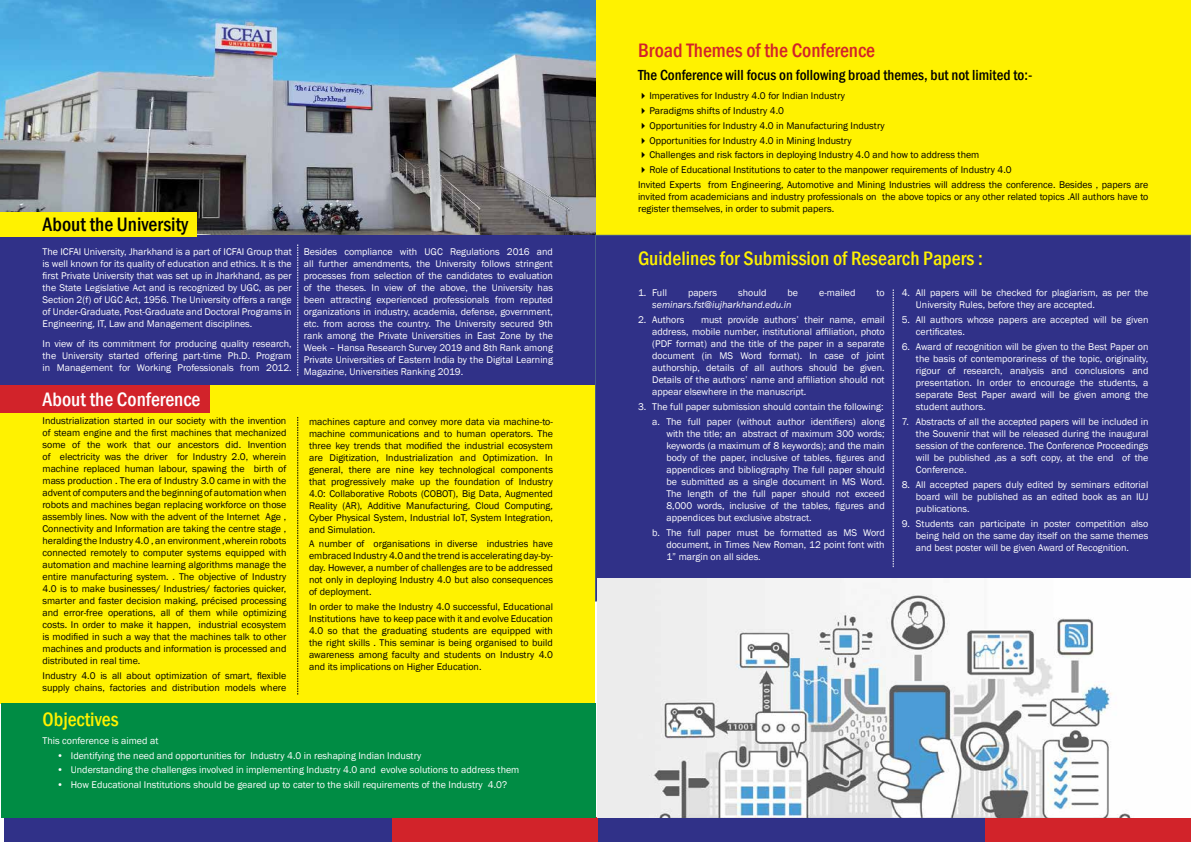
<style>
.page{position:relative;width:1191px;height:842px;background:#fff}
.page>*{position:absolute;margin:0;border:0;box-sizing:border-box;transform-origin:0 0}
.t1{font:500 condensed 20px "Franklin Gothic";color:#fff200}
.t2{font:500 condensed 20px "Franklin Gothic";color:#d2232a}
.t3{font:500 condensed 20px "Franklin Gothic";color:#fff}
.t4{font:500 condensed 20px "Franklin Gothic";color:#000}
.t5{font:500 condensed 15px "Franklin Gothic";color:#000}
.t6{font:10px/12px "Franklin Gothic";color:#fff;text-align:justify}
.t7{font:10px/12px "Franklin Gothic";color:#000;text-align:justify}
.t8{font:italic 10px "Franklin Gothic";color:#fff}
</style>
<div class="page">
<div style="left:597px;top:818px;width:528px;height:24px;background:#303188"></div>
<div style="left:985px;top:818px;width:206px;height:24px;background:#d2232a"></div>
<div style="left:4px;top:818px;width:528px;height:24px;background:#303188"></div>
<div style="left:392px;top:818px;width:205px;height:24px;background:#d2232a"></div>
<div style="left:596px;top:0;width:595px;height:235px;background:#fff200"></div>
<img style="left:0;top:0;width:595px;height:235px">
<div style="left:0;top:235px;width:595px;height:150px;background:#303188"></div>
<div style="left:0;top:385px;width:595px;height:319px;background:#fff200"></div>
<div style="left:0;top:385px;width:210px;height:28px;background:#d2232a"></div>
<div style="left:595px;top:235px;width:596px;height:366px;background:#303188"></div>
<div style="left:0;top:704px;width:595px;height:114px;background:#008c44"></div>
<div style="left:0;top:213px;width:197px;height:24px;background:#fff200"></div>
<svg style="left:297px;top:244px;width:1px;height:132px"></svg>
<svg style="left:297px;top:417px;width:1px;height:277px"></svg>
<img style="left:597px;top:578px;width:594px;height:240px">
<svg style="left:893px;top:289px;width:1px;height:278px"></svg>
<h1 class="t4" style="left:43px;top:211px;width:147px">About the University</h1>
<p class="t6" style="left:43px;top:246px;width:251px">The ICFAI University, Jharkhand is a part of ICFAI Group that is well known for its quality of education and ethics. It is the first Private University that was set up in Jharkhand, as per the State Legislative Act and is recognized by UGC, as per Section 2(f) of UGC Act, 1956. The University offers a range of Under-Graduate, Post-Graduate and Doctoral Programs in Engineering, IT, Law and Management disciplines.</p>
<p class="t6" style="left:43px;top:338px;width:251px">In view of its commitment for producing quality research, the University started offering part-time Ph.D. Program in Management for Working Professionals from 2012.</p>
<h1 class="t3" style="left:43px;top:386px;width:159px">About the Conference</h1>
<p class="t7" style="left:43px;top:415px;width:245px">Industrialization started in our society with the invention of steam engine and the first machines that mechanized some of the work that our ancestors did. Invention of electricity was the driver for Industry 2.0, wherein machine replaced human labour, spawing the birth of mass production . The era of Industry 3.0 came in with the advent of computers and the beginning of automation when robots and machines began replacing workforce on those assembly lines. Now with the advent of the Internet Age , Connectivity and Information are taking the centre stage , heralding the Industry 4.0 , an environment ,wherein robots connected remotely to computer systems equipped with automation and machine learning algorithms manage the entire manufacturing system. . The objective of Industry 4.0 is to make businesses/ Industries/ factories quicker, smarter and faster decision making, précised processing and error-free operations, all of them while optimizing costs. In order to make it happen, industrial ecosystem is modified in such a way that the machines talk to other machines and products and information is processed and distributed in real time.</p>
<p class="t7" style="left:43px;top:670px;width:245px">Industry 4.0 is all about optimization of smart, flexible supply chains, factories and distribution models where</p>
<p class="t6" style="left:304px;top:246px;width:251px">Besides compliance with UGC Regulations 2016 and all further amendments, the University follows stringent processes from selection of the candidates to evaluation of the theses. In view of the above, the University has been attracting experienced professionals from reputed organizations in industry, academia, defense, government, etc. from across the country. The University secured 9th rank among the Private Universities in East Zone by the Week – Hansa Research Survey 2019 and 8th Rank among Private Universities of Eastern India by the Digital Learning Magazine, Universities Ranking 2019.</p>
<p class="t7" style="left:309px;top:415px;width:245px">machines capture and convey more data via machine-to&shy;machine communications and to human operators. The three key trends that modified the industrial ecosystem are Digitization, Industrialization and Optimization. In general, there are nine key technological components that progressively make up the foundation of Industry 4.0: Collaborative Robots (COBOT), Big Data, Augmented Reality (AR), Additive Manufacturing, Cloud Computing, Cyber Physical System, Industrial IoT, System Integration, and Simulation.</p>
<p class="t7" style="left:309px;top:538px;width:245px">A number of organisations in diverse industries have embraced Industry 4.0 and the trend is accelerating day-by&shy;day. However, a number of challenges are to be addressed not only in deploying Industry 4.0 but also consequences of deployment.</p>
<p class="t7" style="left:309px;top:601px;width:245px">In order to make the Industry 4.0 successful, Educational Institutions have to keep pace with it and evolve Education 4.0 so that the graduating students are equipped with the right skills . This seminar is being organised to build awareness among faculty and students on Industry 4.0 and its implications on Higher Education.</p>
<h1 class="t1" style="left:43px;top:706px;width:78px">Objectives</h1>
<p class="t6" style="left:43px;top:735px;width:117px">This conference is aimed at</p>
<p class="t6" style="left:57px;top:749px;width:366px">• Identifying the need and opportunities for Industry 4.0 in reshaping Indian Industry</p>
<p class="t6" style="left:57px;top:764px;width:464px">• Understanding the challenges involved in implementing Industry 4.0 and evolve solutions to address them</p>
<p class="t6" style="left:57px;top:779px;width:452px">• How Educational Institutions should be geared up to cater to the skill requirements of the Industry 4.0?</p>
<h1 class="t2" style="left:638px;top:37px;width:239px">Broad Themes of the Conference</h1>
<h2 class="t5" style="left:638px;top:65px;width:396px">The Conference will focus on following broad themes, but not limited to:-</h2>
<p class="t7" style="left:638px;top:90px;width:209px">✔Imperatives for Industry 4.0 for Indian Industry</p>
<p class="t7" style="left:638px;top:105px;width:148px">✔Paradigms shifts of Industry 4.0</p>
<p class="t7" style="left:638px;top:120px;width:248px">✔Opportunities for Industry 4.0 in Manufacturing Industry</p>
<p class="t7" style="left:638px;top:134px;width:215px">✔Opportunities for Industry 4.0 in Mining Industry</p>
<p class="t7" style="left:638px;top:149px;width:343px">✔Challenges and risk factors in deploying Industry 4.0 and how to address them</p>
<p class="t7" style="left:638px;top:163px;width:512px;line-height:14.8px">✔Role of Educational Institutions to cater to the manpower requirements of Industry 4.0<br>Invited Experts from Engineering, Automotive and Mining Industries will address the conference. Besides , papers are</p>
<p class="t7" style="left:638px;top:191px;width:512px">invited from academicians and industry professionals on the above topics or any other related topics .All authors have to register themselves, in order to submit papers.</p>
<h1 class="t1" style="left:638px;top:245px;width:346px">Guidelines for Submission of Research Papers :</h1>
<p class="t6" style="left:638px;top:287px;width:30px">1. Full</p>
<p class="t6" style="left:688px;top:287px;width:31px">papers</p>
<p class="t6" style="left:738px;top:287px;width:30px">should</p>
<p class="t6" style="left:787px;top:287px;width:12px">be</p>
<p class="t6" style="left:819px;top:287px;width:38px">e-mailed</p>
<p class="t6" style="left:876px;top:287px;width:10px">to</p>
<p class="t8" style="left:652px;top:299px;width:141px">seminars.fst@iujharkhand.edu.in</p>
<p class="t6" style="left:638px;top:314px;width:48px">2. Authors</p>
<p class="t6" style="left:652px;top:314px;width:234px;text-indent:49px">must provide authors’ their name, email address, mobile number, institutional affiliation, photo (PDF format) and the title of the paper in a separate document (in MS Word format). In case of joint authorship, details of all authors should be given.<br>Details of the authors’ name and affiliation should not appear elsewhere in the manuscript.</p>
<p class="t6" style="left:638px;top:400px;width:248px;line-height:14.8px;text-align:right">3. The full paper submission should contain the following: a. The full paper (without author identifiers) along</p>
<p class="t6" style="left:666px;top:428px;width:220px">with the title; an abstract of maximum 300 words; keywords (a maximum of 8 keywords); and the main body of the paper, inclusive of tables, figures and appendices and bibliography The full paper should be submitted as a single document in MS Word.<br>The length of the full paper should not exceed 8,000 words, inclusive of the tables, figures and appendices but exclusive abstract.</p>
<p class="t6" style="left:666px;top:527px;width:220px;text-indent:-14px">b. The full paper must be formatted as MS Word document, in Times New Roman, 12 point font with 1” margin on all sides.</p>
<p class="t6" style="left:916px;top:287px;width:234px;text-indent:-14px">4. All papers will be checked for plagiarism, as per the<br>University Rules, before they are accepted.</p>
<p class="t6" style="left:916px;top:314px;width:234px;text-indent:-14px">5. All authors whose papers are accepted will be given certificates.</p>
<p class="t6" style="left:916px;top:341px;width:234px;text-indent:-14px">6. Award of recognition will be given to the Best Paper on the basis of contemporariness of the topic, originality, rigour of research, analysis and conclusions and presentation. In order to encourage the students, a separate Best Paper award will be given among the student authors.</p>
<p class="t6" style="left:916px;top:416px;width:234px;text-indent:-14px">7. Abstracts of all the accepted papers will be included in the Souvenir that will be released during the inaugural session of the conference. The Conference Proceedings will be published ,as a soft copy, at the end of the Conference.</p>
<p class="t6" style="left:916px;top:479px;width:234px;text-indent:-14px">8. All accepted papers duly edited by seminars editorial board will be published as an edited book as an IUJ publications.</p>
<p class="t6" style="left:916px;top:517px;width:234px;text-indent:-14px">9. Students can participate in poster competition also being held on the same day itself on the same themes and best poster will be given Award of Recognition.</p>
</div>
